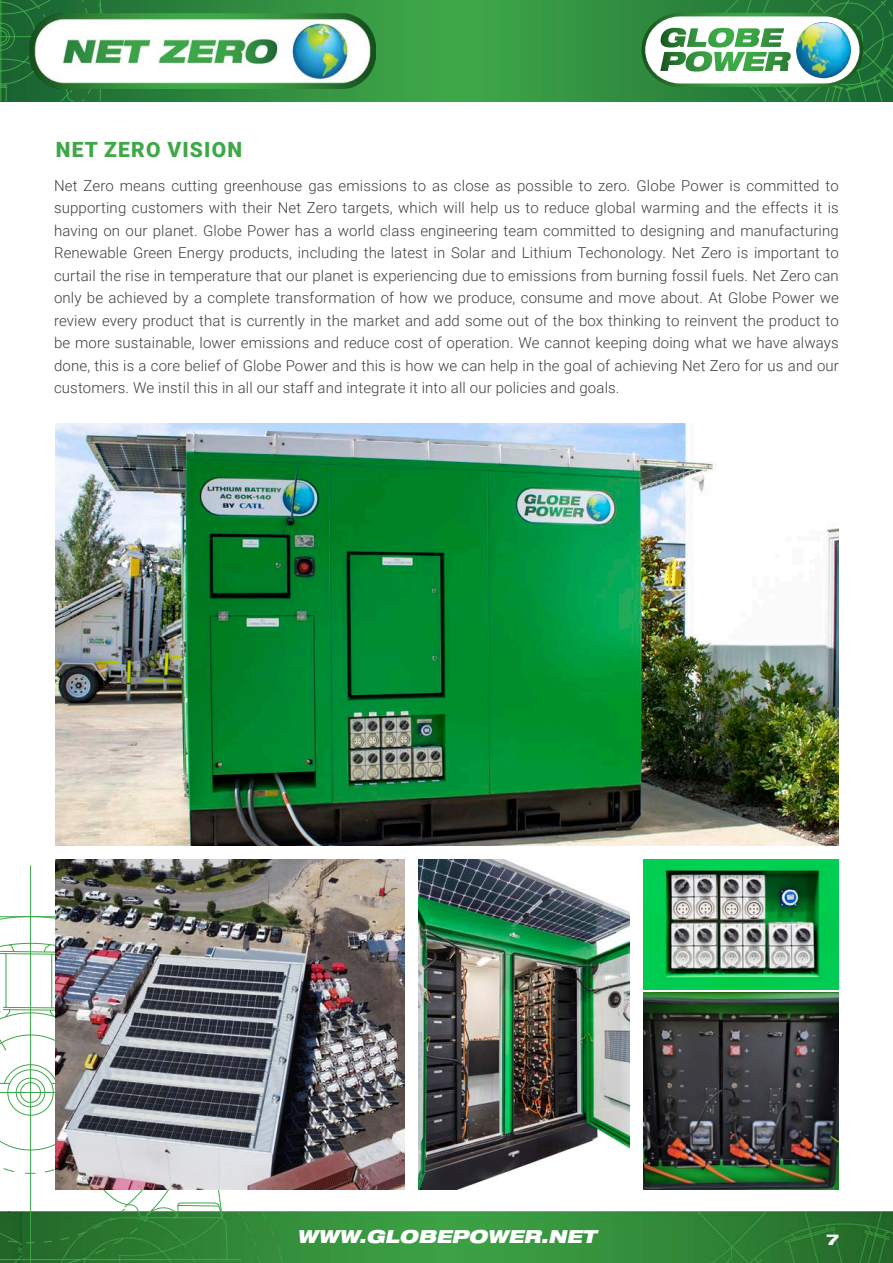
<style>
.page{position:relative;width:893px;height:1263px;background:#fff}
.page>*{position:absolute;margin:0;border:0;box-sizing:border-box;transform-origin:0 0}
.t1{font:900 21px "Roboto";letter-spacing:.055em;color:#3ea848}
.t2{font:italic 900 expanded 18px "Helvetica Neue LT Pro";color:#fff}
.t3{font:300 15px/22.5px "Roboto";letter-spacing:.01em;color:#3e3e3f;text-align:justify}
.t4{font:800 expanded 15px "Helvetica Neue LT Pro";color:#fff}
</style>
<div class="page">
<img style="left:242px;top:1211px;width:651px;height:52px">
<svg style="left:106px;top:0;width:787px;height:102px;background:#329141"></svg>
<svg style="left:0;top:0;width:106px;height:102px;background:#206d35"></svg>
<img style="left:642px;top:13px;width:221px;height:74px">
<img style="left:796px;top:22px;width:55px;height:56px">
<svg style="left:0;top:873px;width:242px;height:390px"></svg>
<svg style="left:0;top:1219px;width:148px;height:41px;background:#28722e"></svg>
<svg style="left:0;top:916px;width:220px;height:303px"></svg>
<img style="left:56px;top:423px;width:783px;height:422px">
<img style="left:56px;top:859px;width:349px;height:331px">
<img style="left:419px;top:859px;width:210px;height:331px">
<img style="left:643px;top:859px;width:196px;height:131px">
<img style="left:30px;top:14px;width:346px;height:75px">
<img style="left:643px;top:993px;width:196px;height:197px">
<p class="t1" style="left:56px;top:135px;width:188px">NET ZERO VISION</p>
<p class="t3" style="left:54px;top:173px;width:786px">Net Zero means cutting greenhouse gas emissions to as close as possible to zero. Globe Power is committed to supporting customers with their Net Zero targets, which will help us to reduce global warming and the effects it is having on our planet. Globe Power has a world class engineering team committed to designing and manufacturing Renewable Green Energy products, including the latest in Solar and Lithium Techonology. Net Zero is important to curtail the rise in temperature that our planet is experiencing due to emissions from burning fossil fuels. Net Zero can only be achieved by a complete transformation of how we produce, consume and move about. At Globe Power we review every product that is currently in the market and add some out of the box thinking to reinvent the product to be more sustainable, lower emissions and reduce cost of operation. We cannot keeping doing what we have always done, this is a core belief of Globe Power and this is how we can help in the goal of achieving Net Zero for us and our customers. We instil this in all our staff and integrate it into all our policies and goals.</p>
<p class="t2" style="left:297px;top:1225px;width:301px">WWW.GLOBEPOWER.NET</p>
<p class="t4" style="left:826px;top:1230px;width:14px">7</p>
</div>
